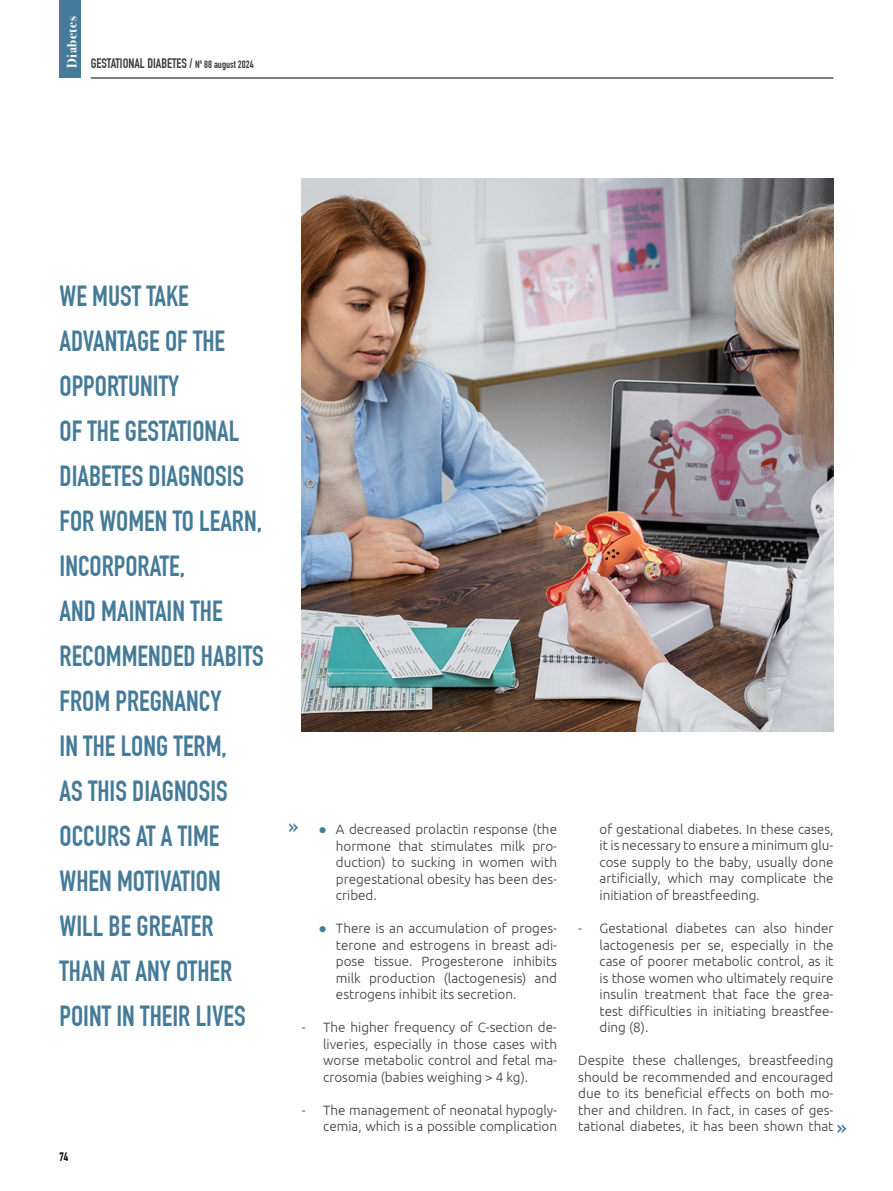
<style>
.page{position:relative;width:893px;height:1191px;background:#fff}
.page>*{position:absolute;margin:0;border:0;box-sizing:border-box;transform-origin:0 0}
.t1{font:28.5px/45px "DIN Engschrift Std";color:#457b98}
.t2{font:22.5px "DIN Engschrift Std";color:#457b98}
.t3{font:300 13.5px/16.5px "Ubuntu";color:#3c3c3b;text-align:justify}
.t4{font:13.5px "DIN Engschrift Std";color:#3c3c3b}
.t5{font:700 13.5px "Bodoni Svty Two ITCTT";letter-spacing:.04em;color:#fff}
.t6{font:12px "DIN Engschrift Std";color:#000}
.s1{font-size:10.5px}
.s2{color:#457b98}
</style>
<div class="page">
<hr style="left:91px;top:78px;width:742px;height:1px;background:#000">
<div style="left:60px;top:0;width:21px;height:78px;background:#457b98"></div>
<img style="left:302px;top:179px;width:531px;height:552px">
<p class="t5" style="left:61px;top:68px;width:53px;rotate:-90deg">Diabetes</p>
<p class="t4" style="left:91px;top:55px;width:164px">GESTATIONAL DIABETES / <span class="s1">Nº 88 august 2024</span></p>
<p class="t1" style="left:60px;top:274px;width:206px">WE MUST TAKE<br>ADVANTAGE OF THE<br>OPPORTUNITY<br>OF THE GESTATIONAL<br>DIABETES DIAGNOSIS<br>FOR WOMEN TO LEARN,<br>INCORPORATE,<br>AND MAINTAIN THE<br>RECOMMENDED HABITS<br>FROM PREGNANCY<br>IN THE LONG TERM,<br>AS THIS DIAGNOSIS<br>OCCURS AT A TIME<br>WHEN MOTIVATION<br>WILL BE GREATER<br>THAN AT ANY OTHER<br>POINT IN THEIR LIVES</p>
<p class="t6" style="left:60px;top:1149px;width:10px">74</p>
<p class="t3" style="left:336px;top:820px;width:223px;text-indent:-17px"><span class="s2">●</span> A decreased prolactin response (the hormone that stimulates milk pro&shy;duction) to sucking in women with pregestational obesity has been des&shy;cribed.</p>
<p class="t3" style="left:336px;top:919px;width:223px;text-indent:-17px"><span class="s2">●</span> There is an accumulation of proges&shy;terone and estrogens in breast adi&shy;pose tissue. Progesterone inhibits milk production (lactogenesis) and estrogens inhibit its secretion.</p>
<p class="t3" style="left:323px;top:1018px;width:235px;text-indent:-21px">- The higher frequency of C-section de&shy;liveries, especially in those cases with worse metabolic control and fetal ma&shy;crosomia (babies weighing &gt; 4 kg).</p>
<p class="t3" style="left:302px;top:1101px;width:257px;text-align:right">- The management of neonatal hypogly&shy;cemia, which is a possible complication</p>
<h2 class="t2" style="left:289px;top:813px;width:11px">»</h2>
<p class="t3" style="left:600px;top:820px;width:235px">of gestational diabetes. In these cases, it is necessary to ensure a minimum glu&shy;cose supply to the baby, usually done artificially, which may complicate the initiation of breastfeeding.</p>
<p class="t3" style="left:600px;top:919px;width:235px;text-indent:-21px">- Gestational diabetes can also hinder lactogenesis per se, especially in the case of poorer metabolic control, as it is those women who ultimately require insulin treatment that face the grea&shy;test difficulties in initiating breastfee&shy;ding (8).</p>
<p class="t3" style="left:578px;top:1051px;width:257px">Despite these challenges, breastfeeding should be recommended and encouraged due to its beneficial effects on both mo&shy;ther and children. In fact, in cases of ges&shy;tational diabetes, it has been shown that</p>
<h2 class="t2" style="left:837px;top:1114px;width:11px">»</h2>
</div>
